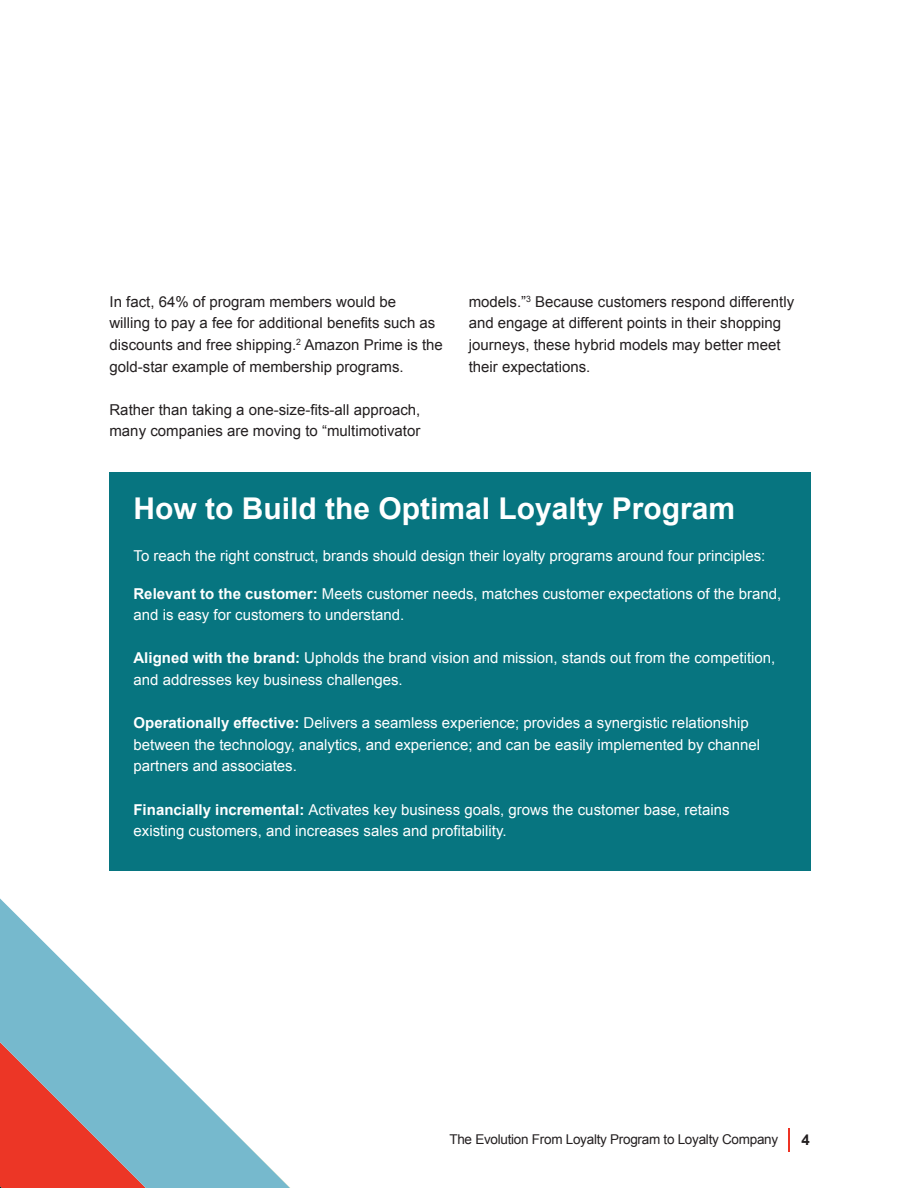
<style>
.page{position:relative;width:918px;height:1188px;background:#fff}
.page>*{position:absolute;margin:0;border:0;box-sizing:border-box;transform-origin:0 0}
.t1{font:700 30px "Arial";color:#fff}
.t2{font:15px/21.6px "Arial";color:#fff}
.t3{font:15px/21.6px "Arial";color:#231f20}
.t4{font:700 15px "Arial";color:#231f20}
.t5{font:13.5px "Arial";letter-spacing:-.02em;color:#231f20}
.s1{font-weight:700}
</style>
<div class="page">
<svg style="left:788px;top:1128px;width:1px;height:23px"></svg>
<div style="left:110px;top:472px;width:701px;height:398px;background:#077580"></div>
<svg style="left:0;top:898px;width:106px;height:144px;fill:#76b9cd"></svg>
<svg style="left:106px;top:1004px;width:184px;height:184px"></svg>
<svg style="left:0;top:1042px;width:185px;height:146px"></svg>
<p class="t3" style="left:109px;top:291px;width:335px">In fact, 64% of program members would be<br>willing to pay a fee for additional benefits such as discounts and free shipping.<sup>2</sup> Amazon Prime is the gold-star example of membership programs.</p>
<p class="t3" style="left:109px;top:399px;width:312px">Rather than taking a one-size-fits-all approach, many companies are moving to “multimotivator</p>
<p class="t3" style="left:469px;top:291px;width:327px">models.”<sup>3</sup> Because customers respond differently and engage at different points in their shopping journeys, these hybrid models may better meet their expectations.</p>
<h1 class="t1" style="left:134px;top:488px;width:603px">How to Build the Optimal Loyalty Program</h1>
<p class="t2" style="left:134px;top:545px;width:633px">To reach the right construct, brands should design their loyalty programs around four principles:</p>
<p class="t2" style="left:134px;top:583px;width:649px"><span class="s1">Relevant to the customer:</span> Meets customer needs, matches customer expectations of the brand, and is easy for customers to understand.</p>
<p class="t2" style="left:134px;top:647px;width:643px"><span class="s1">Aligned with the brand:</span> Upholds the brand vision and mission, stands out from the competition, and addresses key business challenges.</p>
<p class="t2" style="left:134px;top:712px;width:628px"><span class="s1">Operationally effective:</span> Delivers a seamless experience; provides a synergistic relationship between the technology, analytics, and experience; and can be easily implemented by channel partners and associates.</p>
<p class="t2" style="left:134px;top:799px;width:598px"><span class="s1">Financially incremental:</span> Activates key business goals, grows the customer base, retains existing customers, and increases sales and profitability.</p>
<p class="t5" style="left:449px;top:1131px;width:330px">The Evolution From Loyalty Program to Loyalty Company</p>
<p class="t4" style="left:802px;top:1130px;width:10px">4</p>
</div>
